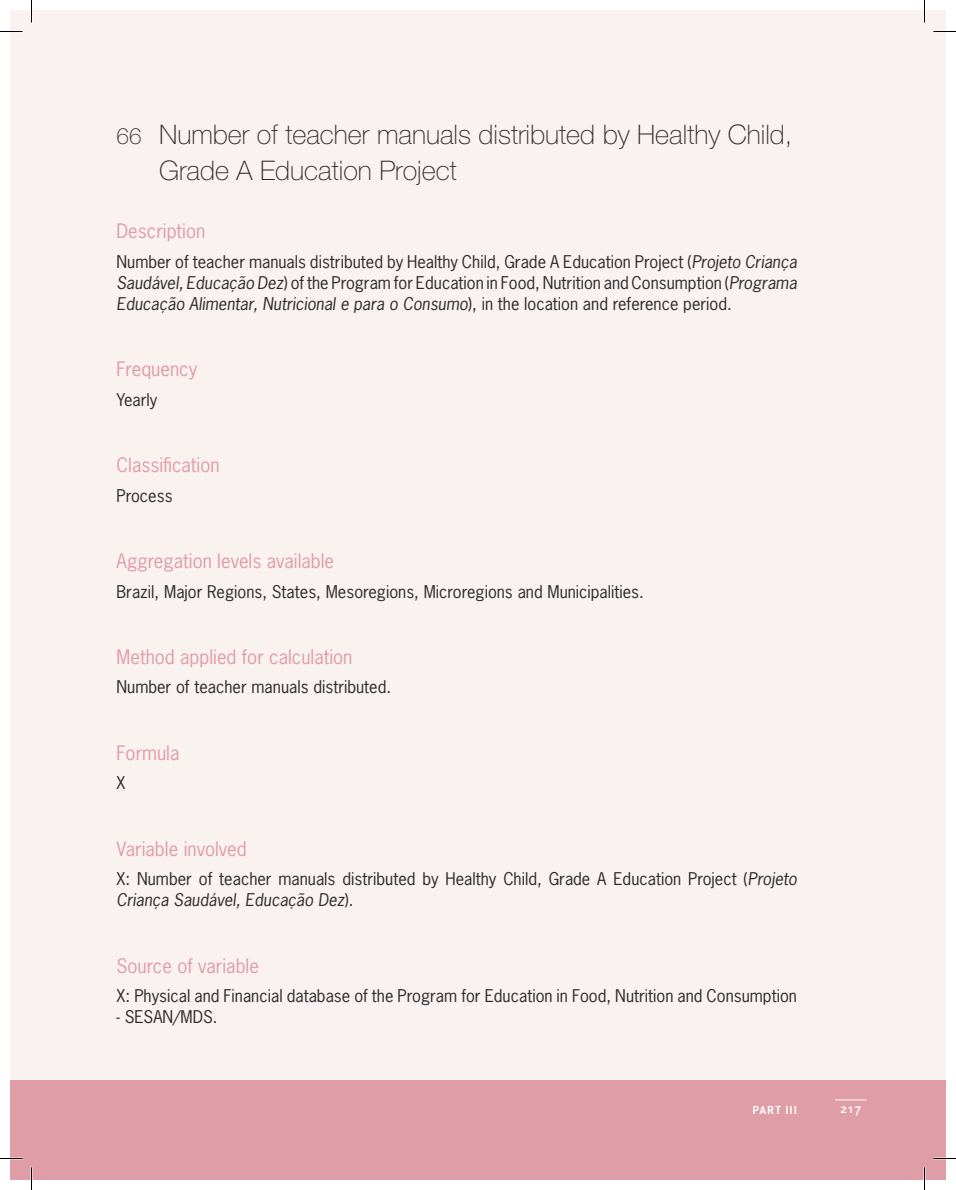
<style>
.page{position:relative;width:956px;height:1190px;background:#fff}
.page>*{position:absolute;margin:0;border:0;box-sizing:border-box;transform-origin:0 0}
.t1{font:100 27px/36px "Helvetica Neue LT Pro";color:#2a2a2a}
.t2{font:18.75px "News Gothic Std";color:#df9da7}
.t3{font:16.5px/21px "News Gothic Std";color:#2a2a2a;text-align:justify}
.t4{font:500 13.5px "Bliss Caps";color:#fff}
.t5{font:700 11.25px "DIN";letter-spacing:.08em;color:#fff;scale:.95 1}
.s1{font-size:22.5px}
.s2{font-style:italic}
</style>
<div class="page">
<div style="left:10px;top:10px;width:22px;height:1170px;background:#faf1f1"></div>
<div style="left:10px;top:1080px;width:22px;height:100px;background:#df9da7"></div>
<div style="left:32px;top:10px;width:914px;height:1170px;background:#faf1f1"></div>
<div style="left:32px;top:1080px;width:914px;height:100px;background:#df9da7"></div>
<hr style="left:835px;top:1099px;width:32px;height:1px;background:#fff">
<hr style="left:0;top:1157px;width:22px;height:2px;background:#fff">
<hr style="left:933px;top:1157px;width:23px;height:2px;background:#fff">
<hr style="left:923px;top:0;width:2px;height:22px;background:#fff">
<hr style="left:923px;top:1167px;width:2px;height:23px;background:#fff">
<svg style="left:0;top:31px;width:22px;height:1px"></svg>
<svg style="left:933px;top:31px;width:23px;height:1px"></svg>
<svg style="left:0;top:1158px;width:22px;height:1px"></svg>
<svg style="left:933px;top:1158px;width:23px;height:1px"></svg>
<svg style="left:31px;top:0;width:1px;height:22px"></svg>
<svg style="left:31px;top:1167px;width:1px;height:23px"></svg>
<svg style="left:924px;top:0;width:1px;height:22px"></svg>
<svg style="left:924px;top:1167px;width:1px;height:23px"></svg>
<h1 class="t1" style="left:159px;top:117px;width:635px;text-indent:-43px"><span class="s1">66</span> Number of teacher manuals distributed by Healthy Child,<br>Grade A Education Project</h1>
<p class="t2" style="left:117px;top:219px;width:90px">Description</p>
<p class="t3" style="left:117px;top:251px;width:682px">Number of teacher manuals distributed by Healthy Child, Grade A Education Project (<span class="s2">Projeto Criança Saudável, Educação Dez</span>) of the Program for Education in Food, Nutrition and Consumption (<span class="s2">Programa Educação Alimentar, Nutricional e para o Consumo</span>), in the location and reference period.</p>
<p class="t2" style="left:117px;top:357px;width:82px">Frequency</p>
<p class="t3" style="left:117px;top:389px;width:42px">Yearly</p>
<p class="t2" style="left:117px;top:453px;width:105px">Classification</p>
<p class="t3" style="left:117px;top:485px;width:58px">Process</p>
<p class="t2" style="left:117px;top:549px;width:219px">Aggregation levels available</p>
<p class="t3" style="left:117px;top:581px;width:529px">Brazil, Major Regions, States, Mesoregions, Microregions and Municipalities.</p>
<p class="t2" style="left:117px;top:645px;width:237px">Method applied for calculation</p>
<p class="t3" style="left:117px;top:676px;width:276px">Number of teacher manuals distributed.</p>
<p class="t2" style="left:117px;top:741px;width:64px">Formula</p>
<p class="t3" style="left:117px;top:772px;width:10px">X</p>
<p class="t2" style="left:117px;top:836px;width:132px">Variable involved</p>
<p class="t3" style="left:117px;top:868px;width:682px">X: Number of teacher manuals distributed by Healthy Child, Grade A Education Project (<span class="s2">Projeto<br>Criança Saudável, Educação Dez</span>).</p>
<p class="t2" style="left:117px;top:953px;width:144px">Source of variable</p>
<p class="t3" style="left:117px;top:985px;width:682px">X: Physical and Financial database of the Program for Education in Food, Nutrition and Consumption</p>
<p class="t3" style="left:117px;top:1006px;width:103px">- SESAN/MDS.</p>
<p class="t5" style="left:753px;top:1102px;width:48px">PART III</p>
<p class="t4" style="left:840px;top:1101px;width:23px">217</p>
</div>
